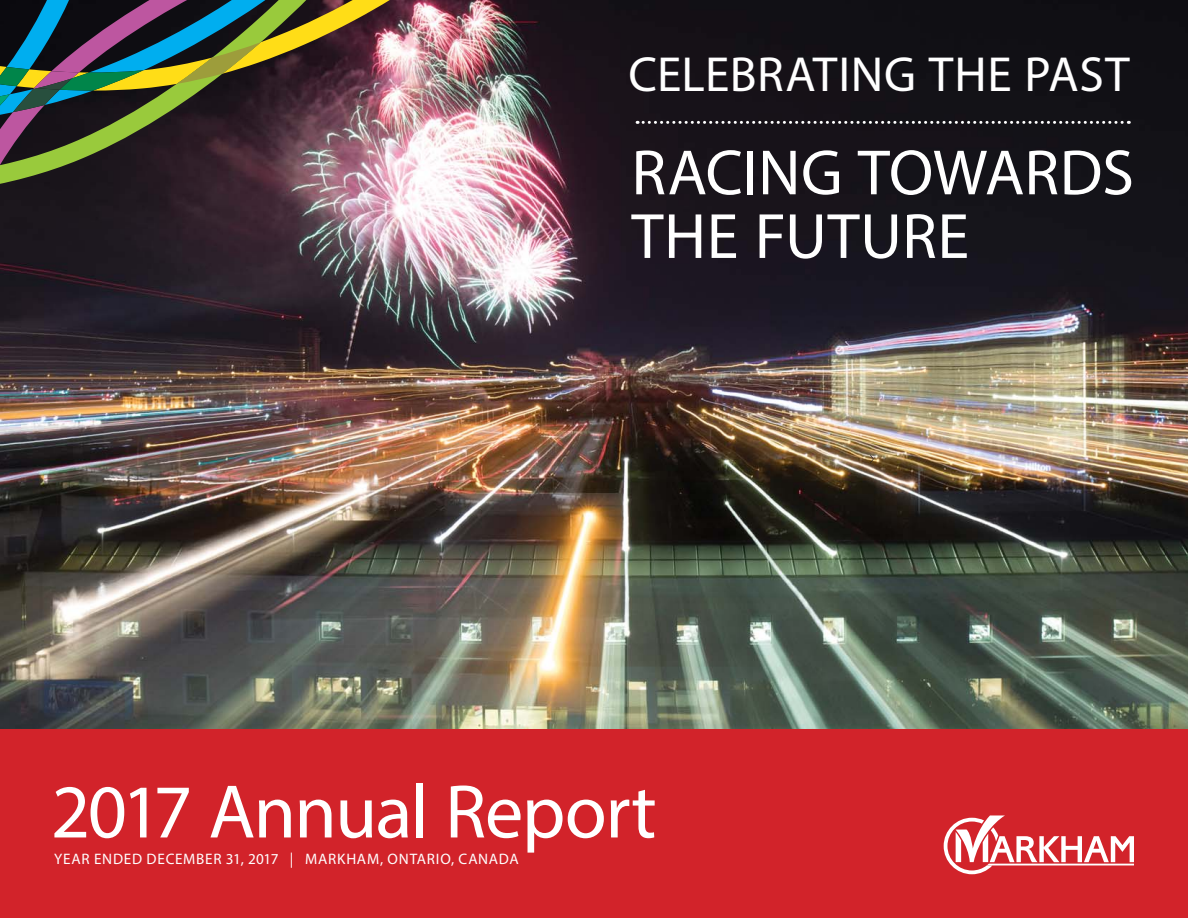
<style>
.page{position:relative;width:1188px;height:918px;background:#fff}
.page>*{position:absolute;margin:0;border:0;box-sizing:border-box;transform-origin:0 0}
.t1{font:76.5px "Myriad Pro";letter-spacing:-.02em;color:#fff}
.t2{font:64.5px/63.6px "Myriad Pro";letter-spacing:.005em;color:#fff}
.t3{font:49.5px "Myriad Pro";letter-spacing:.015em;color:#fff}
.t4{font:15.15px "Myriad Pro";letter-spacing:.045em;color:#fff}
</style>
<div class="page">
<img style="left:0;top:0;width:1188px;height:729px">
<svg style="left:870px;top:454px;width:3px;height:10px"></svg>
<div style="left:0;top:729px;width:1188px;height:189px;background:#d2232a"></div>
<svg style="left:944px;top:815px;width:190px;height:59px"></svg>
<svg style="left:0;top:277px;width:321px;height:45px;background:#261e28"></svg>
<img style="left:0;top:0;width:410px;height:277px">
<svg style="left:637px;top:121px;width:492px;height:3px"></svg>
<h3 class="t3" style="left:628px;top:56px;width:503px">CELEBRATING THE PAST</h3>
<h2 class="t2" style="left:631px;top:147px;width:504px">RACING TOWARDS<br>THE FUTURE</h2>
<h1 class="t1" style="left:51px;top:783px;width:607px">2017 Annual Report</h1>
<p class="t4" style="left:54px;top:853px;width:466px">YEAR ENDED DECEMBER 31, 2017 | MARKHAM, ONTARIO, CANADA</p>
</div>
